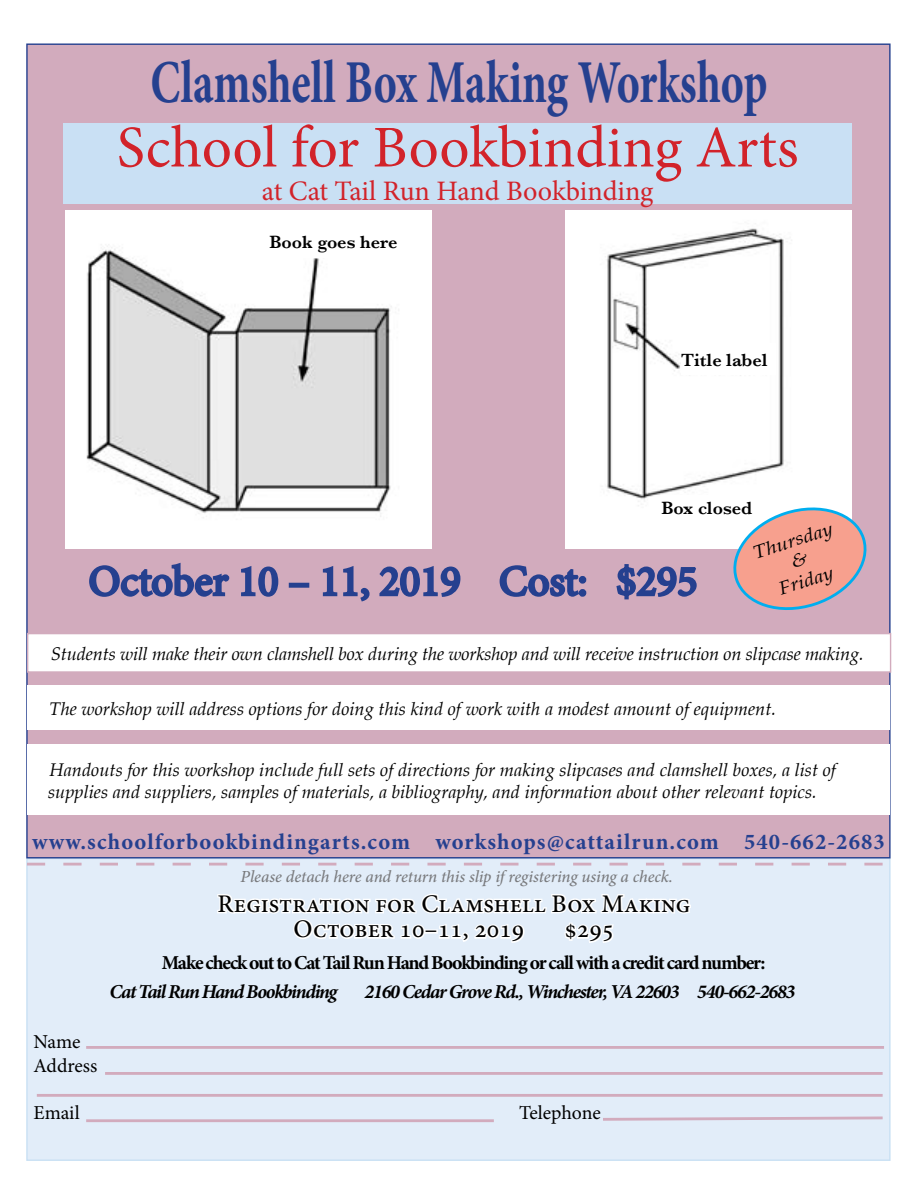
<style>
.page{position:relative;width:918px;height:1188px;background:#fff}
.page>*{position:absolute;margin:0;border:0;box-sizing:border-box;transform-origin:0 0}
.t1{font:700 60.9px "Minion Pro";color:#25408f;scale:.72 1}
.t2{font:59.25px "Minion Pro";letter-spacing:-.005em;color:#d2232a}
.t3{font:42.3px "Minion Pro";color:#25408f}
.t4{font:28.2px "Minion Pro";letter-spacing:-.005em;color:#d2232a}
.t5{font:500 25.35px/25.3px "Minion Pro";color:#000}
.t6{font:700 22.5px "Minion Pro";letter-spacing:.05em;color:#25408f}
.t7{font:italic 700 19.8px "Minion Pro";letter-spacing:-.065em;color:#000}
.t8{font:700 19.8px "Minion Pro";letter-spacing:-.06em;color:#000}
.t9{font:19.8px/23.7px "Minion Pro";letter-spacing:-.005em;color:#000}
.t10{font:italic 18.6px/20.1px "Palatino";color:#000;text-align:center;scale:1.14 1}
.t11{font:italic 18.3px/22px "Palatino";color:#000}
.t12{font:600 18.3px "Baskerville";color:#000}
.t13{font:italic 500 16.95px "Minion Pro";letter-spacing:-.005em;color:#797a7d}
</style>
<div class="page">
<div style="left:26px;top:43px;width:865px;height:815px;background:#d2abbd;border:1px solid #25408f"></div>
<div style="left:64px;top:123px;width:788px;height:81px;background:#c9e0f4"></div>
<div style="left:28px;top:634px;width:863px;height:38px;background:#fff"></div>
<div style="left:27px;top:633px;width:864px;height:40px;border:1px solid #d2abbd"></div>
<div style="left:27px;top:744px;width:862px;height:71px;background:#fff"></div>
<div style="left:27px;top:685px;width:863px;height:45px;background:#fff"></div>
<svg style="left:89px;top:562px;width:141px;height:35px"></svg>
<svg style="left:241px;top:566px;width:38px;height:31px"></svg>
<div style="left:289px;top:583px;width:20px;height:5px;border:3px solid #25408f"></div>
<svg style="left:322px;top:566px;width:48px;height:36px"></svg>
<svg style="left:379px;top:566px;width:82px;height:31px"></svg>
<svg style="left:499px;top:565px;width:88px;height:32px"></svg>
<svg style="left:616px;top:564px;width:81px;height:36px"></svg>
<img style="left:65px;top:210px;width:367px;height:338px">
<img style="left:566px;top:210px;width:286px;height:338px">
<svg style="left:728px;top:502px;width:139px;height:108px"></svg>
<svg style="left:27px;top:815px;width:858px;height:346px;background:#dfe2ef"></svg>
<div style="left:269px;top:225px;width:141px;height:33px;background:#fff"></div>
<div style="left:681px;top:344px;width:95px;height:31px;background:#fff"></div>
<div style="left:661px;top:495px;width:103px;height:26px;background:#fff"></div>
<h1 class="t1" style="left:151px;top:40px;width:859px">Clamshell Box Making Workshop</h1>
<h2 class="t2" style="left:117px;top:108px;width:683px">School for Bookbinding Arts</h2>
<h3 class="t4" style="left:262px;top:172px;width:393px">at Cat Tail Run Hand Bookbinding</h3>
<p class="t12" style="left:269px;top:229px;width:129px">Book goes here</p>
<p class="t12" style="left:681px;top:347px;width:88px">Title label</p>
<p class="t12" style="left:661px;top:495px;width:92px">Box closed</p>
<h3 class="t3" style="left:89px;top:553px;width:610px">October 10 – 11, 2019 Cost: $295</h3>
<p class="t10" style="left:751px;top:543px;width:74px;rotate:-18deg">Thursday &amp;</p>
<p class="t10" style="left:776px;top:579px;width:51px;rotate:-18deg">Friday</p>
<p class="t11" style="left:51px;top:643px;width:814px">Students will make their own clamshell box during the workshop and will receive instruction on slipcase making.</p>
<p class="t11" style="left:50px;top:698px;width:728px">The workshop will address options for doing this kind of work with a modest amount of equipment.</p>
<p class="t11" style="left:48px;top:759px;width:789px">Handouts for this workshop include full sets of directions for making slipcases and clamshell boxes, a list of supplies and suppliers, samples of materials, a bibliography, and information about other relevant topics.</p>
<p class="t6" style="left:32px;top:826px;width:854px">www.schoolforbookbindingarts.com workshops@cattailrun.com 540-662-2683</p>
<p class="t13" style="left:241px;top:865px;width:434px">Please detach here and return this slip if registering using a check.</p>
<h3 class="t5" style="left:294px;top:891px;width:398px;text-indent:-76px">Registration for Clamshell Box Making<br>October 10–11, 2019</h3>
<h3 class="t5" style="left:564px;top:917px;width:52px">$295</h3>
<p class="t8" style="left:162px;top:949px;width:605px">Make check out to Cat Tail Run Hand Bookbinding or call with a credit card number:</p>
<p class="t7" style="left:110px;top:978px;width:229px">Cat Tail Run Hand Bookbinding</p>
<p class="t7" style="left:365px;top:978px;width:432px">2160 Cedar Grove Rd., Winchester, VA 22603 540-662-2683</p>
<p class="t9" style="left:33px;top:1030px;width:65px">Name<br>Address</p>
<p class="t9" style="left:33px;top:1101px;width:48px">Email</p>
<p class="t9" style="left:519px;top:1101px;width:83px">Telephone</p>
</div>
